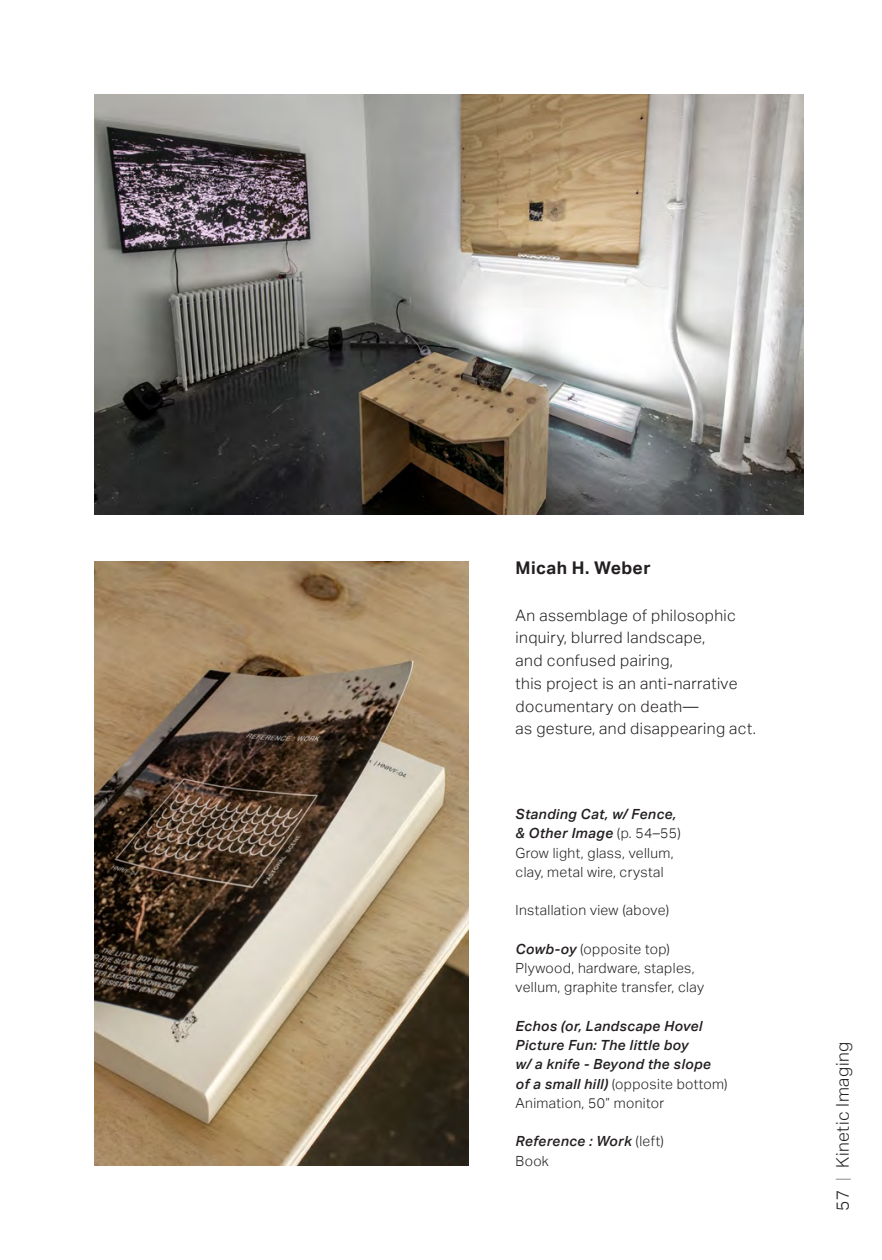
<style>
.page{position:relative;width:882px;height:1260px;background:#fff}
.page>*{position:absolute;margin:0;border:0;box-sizing:border-box;transform-origin:0 0}
.t1{font:300 17.5px "Aktiv Grotesk";letter-spacing:.03em;color:#231f20}
.t2{font:700 17.5px "Aktiv Grotesk";letter-spacing:.025em;color:#231f20}
.t3{font:300 15.75px/22.8px "Aktiv Grotesk";letter-spacing:.025em;color:#231f20}
.t4{font:300 14px/19.2px "Aktiv Grotesk";letter-spacing:.025em;color:#231f20}
.t5{font:italic 500 14px/19.2px "Aktiv Grotesk";letter-spacing:.025em;color:#231f20}
.s1{font-weight:500;font-style:italic}
.s2{font-weight:300;font-style:normal}
.s3{color:#939598}
</style>
<div class="page">
<img style="left:94px;top:94px;width:709px;height:420px">
<img style="left:94px;top:561px;width:374px;height:604px">
<p class="t2" style="left:516px;top:556px;width:137px">Micah H. Weber</p>
<p class="t3" style="left:516px;top:603px;width:242px">An assemblage of philosophic inquiry, blurred landscape,<br>and confused pairing,<br>this project is an anti-narrative documentary on death—<br>as gesture, and disappearing act.</p>
<p class="t4" style="left:516px;top:804px;width:167px"><span class="s1">Standing Cat, w/ Fence, &amp; Other Image</span> (p. 54–55)<br>Grow light, glass, vellum, clay, metal wire, crystal</p>
<p class="t4" style="left:516px;top:900px;width:155px">Installation view (above)</p>
<p class="t4" style="left:516px;top:939px;width:190px"><span class="s1">Cowb-oy</span> (opposite top)<br>Plywood, hardware, staples, vellum, graphite transfer, clay</p>
<p class="t5" style="left:516px;top:1016px;width:214px">Echos (or, Landscape Hovel<br>Picture Fun: The little boy<br>w/ a knife - Beyond the slope of a small hill) <span class="s2">(opposite bottom)<br>Animation, 50” monitor</span></p>
<p class="t5" style="left:516px;top:1131px;width:150px">Reference : Work <span class="s2">(left)<br>Book</span></p>
<p class="t1" style="left:831px;top:1181px;width:141px;rotate:-90deg"><span class="s3">|</span> Kinetic Imaging</p>
<p class="t1" style="left:831px;top:1211px;width:23px;rotate:-90deg">57</p>
</div>
